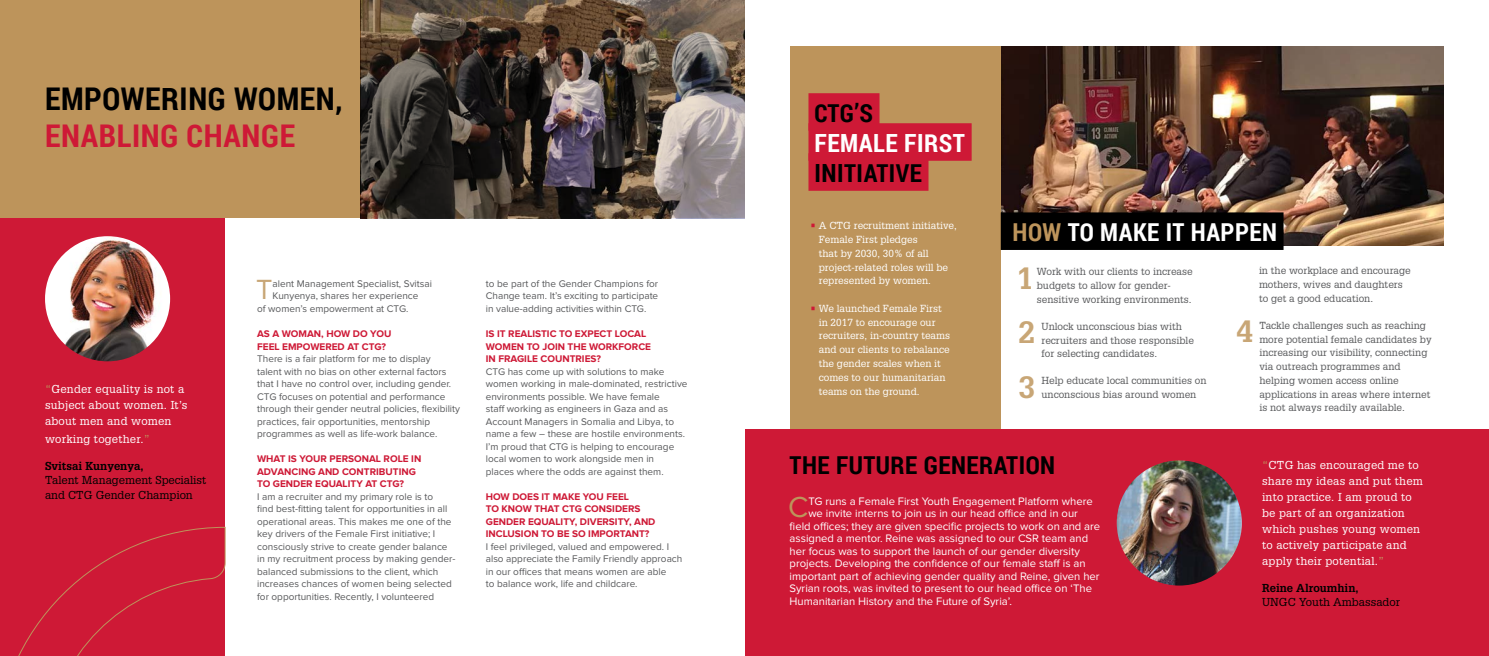
<style>
.page{position:relative;width:1489px;height:656px;background:#fff}
.page>*{position:absolute;margin:0;border:0;box-sizing:border-box;transform-origin:0 0}
.t1{font:700 31.25px "Roboto Condensed";letter-spacing:.02em;color:#000}
.t2{font:700 31.25px "Roboto Condensed";letter-spacing:.02em;color:#ce1936}
.t3{font:700 30.12px "Glypha";color:#c8a676}
.t4{font:30px "Proxima Nova";color:#bd945b}
.t5{font:28.75px "Proxima Nova";color:#c8a676}
.t6{font:700 25px "Roboto Condensed";letter-spacing:.02em;color:#fff}
.t7{font:700 24.62px "Roboto Condensed";letter-spacing:.02em;color:#000}
.t8{font:700 24.62px "Roboto Condensed";letter-spacing:.02em;color:#fff}
.t9{font:11.25px "Proxima Nova";color:#fff}
.t10{font:11.25px/16px "Glypha";letter-spacing:.02em;color:#fff}
.t11{font:11.25px/15px "Glypha";color:#000}
.t12{font:700 11.25px "Glypha";color:#000}
.t13{font:10px/12.5px "Proxima Nova";color:#58595b}
.t14{font:10px/13.8px "Glypha";color:#58595b}
.t15{font:700 10px/12.5px "Proxima Nova";color:#ce1936}
.t16{font:10px/13.8px "Glypha";color:#fff}
.s1{color:#bd945b}
.s2{font-size:25px}
.s3{color:#ce1936}
.s4{color:#c59863}
</style>
<div class="page">
<img style="left:1000px;top:46px;width:443px;height:199px">
<div style="left:0;top:0;width:360px;height:218px;background:#bd945b"></div>
<img style="left:360px;top:0;width:384px;height:218px">
<div style="left:0;top:218px;width:224px;height:438px;background:#ce1936"></div>
<img style="left:45px;top:236px;width:125px;height:125px;border-radius:63px">
<div style="left:790px;top:46px;width:210px;height:383px;background:#bd945b"></div>
<div style="left:808px;top:93px;width:71px;height:38px;background:#ce1936"></div>
<div style="left:808px;top:123px;width:163px;height:38px;background:#ce1936"></div>
<div style="left:808px;top:153px;width:120px;height:38px;background:#ce1936"></div>
<div style="left:1000px;top:212px;width:283px;height:38px;background:#000"></div>
<svg style="left:18px;top:526px;width:207px;height:130px"></svg>
<div style="left:745px;top:429px;width:743px;height:227px;background:#ce1936"></div>
<img style="left:1116px;top:460px;width:125px;height:125px;border-radius:63px">
<h1 class="t1" style="left:45px;top:76px;width:299px">EMPOWERING WOMEN,</h1>
<h1 class="t2" style="left:45px;top:114px;width:251px">ENABLING CHANGE</h1>
<p class="t10" style="left:45px;top:381px;width:144px"><span class="s1">“</span>Gender equality is not a subject about women. It’s about men and women</p>
<p class="t10" style="left:45px;top:430px;width:106px">working together.<span class="s1">”</span></p>
<p class="t12" style="left:45px;top:459px;width:100px">Svitsai Kunyenya,</p>
<p class="t11" style="left:45px;top:472px;width:163px">Talent Management Specialist and CTG Gender Champion</p>
<h3 class="t5" style="left:256px;top:277px;width:18px">T</h3>
<p class="t13" style="left:272px;top:278px;width:161px">alent Management Specialist, Svitsai</p>
<p class="t13" style="left:272px;top:290px;width:147px">Kunyenya, shares her experience</p>
<p class="t13" style="left:257px;top:303px;width:153px">of women’s empowerment at CTG.</p>
<p class="t15" style="left:257px;top:328px;width:136px">AS A WOMAN, HOW DO YOU<br>FEEL EMPOWERED AT CTG?</p>
<p class="t13" style="left:257px;top:353px;width:204px">There is a fair platform for me to display<br>talent with no bias on other external factors that I have no control over, including gender.<br>CTG focuses on potential and performance through their gender neutral policies, flexibility practices, fair opportunities, mentorship programmes as well as life-work balance.</p>
<p class="t15" style="left:257px;top:453px;width:166px">WHAT IS YOUR PERSONAL ROLE IN<br>ADVANCING AND CONTRIBUTING<br>TO GENDER EQUALITY AT CTG?</p>
<p class="t13" style="left:257px;top:490px;width:200px">I am a recruiter and my primary role is to<br>find best-fitting talent for opportunities in all operational areas. This makes me one of the key drivers of the Female First initiative; I consciously strive to create gender balance in my recruitment process by making gender&shy;balanced submissions to the client, which increases chances of women being selected for opportunities. Recently, I volunteered</p>
<p class="t13" style="left:486px;top:278px;width:174px;text-align:justify">to be part of the Gender Champions for Change team. It’s exciting to participate in value-adding activities within CTG.</p>
<p class="t15" style="left:486px;top:328px;width:167px">IS IT REALISTIC TO EXPECT LOCAL<br>WOMEN TO JOIN THE WORKFORCE<br>IN FRAGILE COUNTRIES?</p>
<p class="t13" style="left:486px;top:365px;width:203px">CTG has come up with solutions to make women working in male-dominated, restrictive environments possible. We have female<br>staff working as engineers in Gaza and as Account Managers in Somalia and Libya, to name a few – these are hostile environments.<br>I’m proud that CTG is helping to encourage local women to work alongside men in<br>places where the odds are against them.</p>
<p class="t15" style="left:486px;top:490px;width:171px">HOW DOES IT MAKE YOU FEEL<br>TO KNOW THAT CTG CONSIDERS<br>GENDER EQUALITY, DIVERSITY, AND<br>INCLUSION TO BE SO IMPORTANT?</p>
<p class="t13" style="left:486px;top:540px;width:198px">I feel privileged, valued and empowered. I also appreciate the Family Friendly approach in our offices that means women are able<br>to balance work, life and childcare.</p>
<h3 class="t7" style="left:814px;top:96px;width:60px">CTG<span class="s2">’S</span></h3>
<h3 class="t6" style="left:814px;top:125px;width:152px">FEMALE FIRST</h3>
<h3 class="t7" style="left:814px;top:156px;width:109px"><span class="s2">INI</span>TIATIVE</h3>
<p class="t16" style="left:818px;top:219px;width:140px;text-indent:-9px"><span class="s3">•</span> A CTG recruitment initiative,<br>Female First pledges<br>that by 2030, 30% of all project-related roles will be represented by women.</p>
<p class="t16" style="left:818px;top:301px;width:133px;text-indent:-9px"><span class="s3">•</span> We launched Female First in 2017 to encourage our recruiters, in-country teams and our clients to rebalance the gender scales when it comes to our humanitarian teams on the ground.</p>
<h3 class="t8" style="left:1012px;top:215px;width:266px"><span class="s1">HOW</span> TO MAKE IT HAPPEN</h3>
<h2 class="t3" style="left:1016px;top:259px;width:18px">1</h2>
<p class="t14" style="left:1036px;top:264px;width:157px">Work with our clients to increase budgets to allow for gender&shy;sensitive working environments.</p>
<h2 class="t3" style="left:1018px;top:314px;width:18px">2</h2>
<p class="t14" style="left:1041px;top:319px;width:154px">Unlock unconscious bias with recruiters and those responsible for selecting candidates.</p>
<h2 class="t3" style="left:1018px;top:368px;width:18px">3</h2>
<p class="t14" style="left:1041px;top:373px;width:167px">Help educate local communities on unconscious bias around women</p>
<p class="t14" style="left:1258px;top:264px;width:153px">in the workplace and encourage mothers, wives and daughters to get a good education.</p>
<h2 class="t3" style="left:1236px;top:313px;width:18px">4</h2>
<p class="t14" style="left:1259px;top:318px;width:174px">Tackle challenges such as reaching more potential female candidates by increasing our visibility, connecting via outreach programmes and helping women access online applications in areas where internet is not always readily available.</p>
<h3 class="t7" style="left:789px;top:448px;width:267px">THE FUTURE GENERATION</h3>
<h3 class="t4" style="left:788px;top:493px;width:22px">C</h3>
<p class="t9" style="left:808px;top:495px;width:286px">TG runs a Female First Youth Engagement Platform where</p>
<p class="t9" style="left:808px;top:508px;width:271px">we invite interns to join us in our head office and in our</p>
<p class="t9" style="left:789px;top:520px;width:312px">field offices; they are given specific projects to work on and are</p>
<p class="t9" style="left:789px;top:533px;width:300px">assigned a mentor. Reine was assigned to our CSR team and</p>
<p class="t9" style="left:789px;top:545px;width:292px">her focus was to support the launch of our gender diversity</p>
<p class="t9" style="left:789px;top:558px;width:297px">projects. Developing the confidence of our female staff is an</p>
<p class="t9" style="left:789px;top:570px;width:311px">important part of achieving gender quality and Reine, given her</p>
<p class="t9" style="left:789px;top:583px;width:304px">Syrian roots, was invited to present to our head office on ‘The</p>
<p class="t9" style="left:789px;top:595px;width:224px">Humanitarian History and the Future of Syria’.</p>
<p class="t10" style="left:1261px;top:457px;width:162px"><span class="s1">“</span>CTG has encouraged me to share my ideas and put them into practice. I am proud to be part of an organization which pushes young women to actively participate and apply their potential.<span class="s4">”</span></p>
<p class="t12" style="left:1261px;top:581px;width:98px">Reine Alroumhin,</p>
<p class="t11" style="left:1261px;top:594px;width:139px">UNGC Youth Ambassador</p>
</div>
